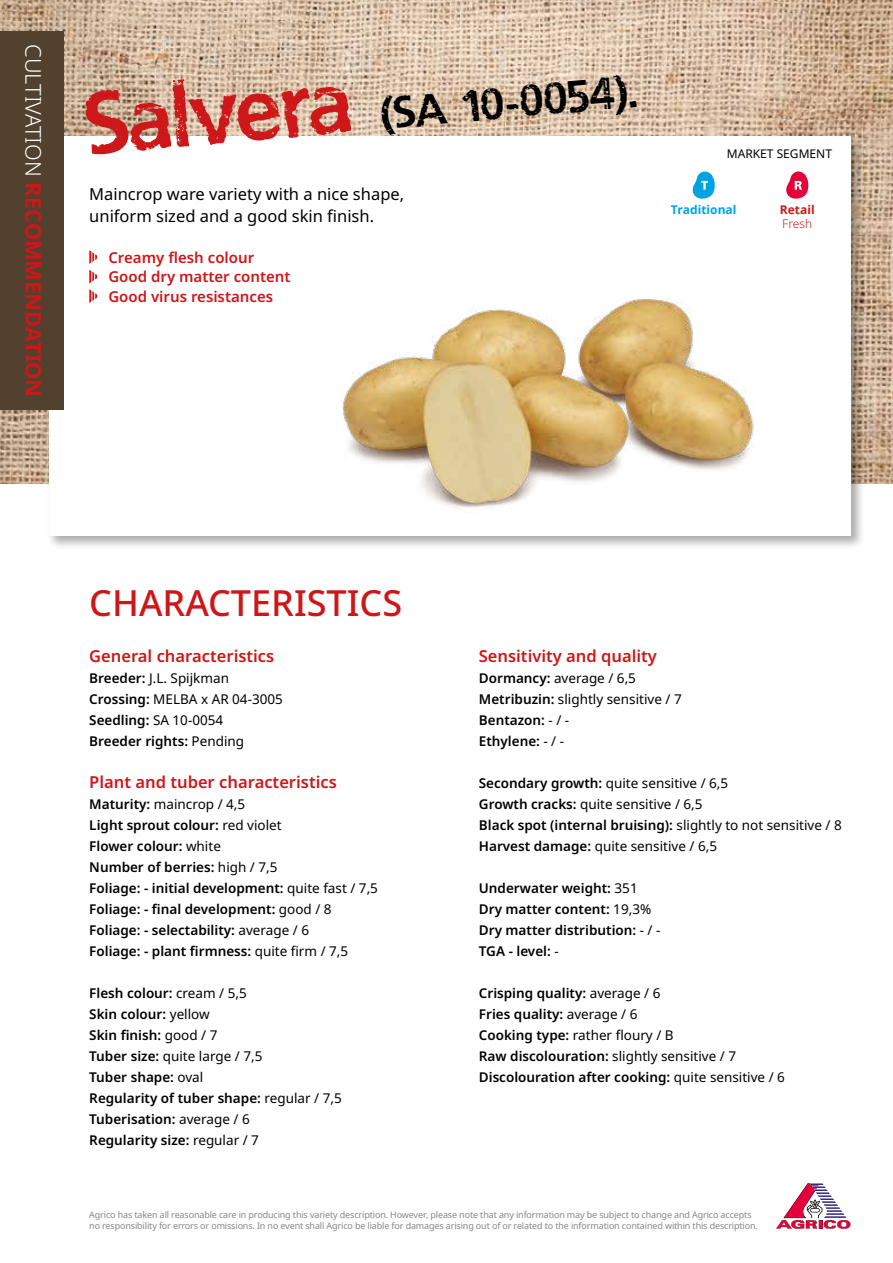
<style>
.page{position:relative;width:893px;height:1263px;background:#fff}
.page>*{position:absolute;margin:0;border:0;box-sizing:border-box;transform-origin:0 0}
.H1_Heading{font:45px "Agrico Tuberosum Extended";color:#000}
.t1{font:500 36px "Noto Sans";color:#cd1719}
.t2{font:700 21.75px "Noto Sans";color:#cd1719}
.H3_Heading{font:600 16.5px "Noto Sans";color:#cd1719}
.P_Paragraaf_intro{font:16.5px/22.5px "Noto Sans";color:#000}
.List{font:600 15px "Noto Sans";color:#cd1719}
.P_Paragraaf{font:600 13.5px "Noto Sans";color:#000}
.P_Paragraaf-2{font:13.5px "Noto Sans";color:#000}
.Market_segment{font:12px "Noto Sans";color:#000}
.Market_segment-2{font:700 12px "Noto Sans";color:#00a3e2}
.Market_segment-3{font:700 12px "Noto Sans";color:#cd1719}
.Market_segment-4{font:300 12px "Noto Sans";color:#cd1719}
.t3{font:9px/11.2px "Noto Sans";letter-spacing:-.015em;color:#878787}
.s1{font-weight:300;color:#fff}
.s2{font-size:90px;color:#cd1719}
.s3{font-weight:600}
.s4{font-weight:400}
</style>
<div class="page">
<img style="left:0;top:0;width:893px;height:483px">
<div style="left:46px;top:135px;width:819px;height:415px;background:#000;opacity:.33"></div>
<div style="left:49px;top:136px;width:801px;height:400px;background:#fff"></div>
<div style="left:0;top:32px;width:64px;height:378px;background:#51412e"></div>
<svg style="left:776px;top:1183px;width:74px;height:46px"></svg>
<img style="left:342px;top:298px;width:412px;height:210px">
<svg style="left:786px;top:171px;width:23px;height:28px"></svg>
<svg style="left:692px;top:171px;width:23px;height:28px"></svg>
<svg style="left:89px;top:250px;width:8px;height:14px"></svg>
<svg style="left:89px;top:270px;width:8px;height:33px"></svg>
<h3 class="t2" style="left:49px;top:44px;width:354px;rotate:90deg"><span class="s1">CULTIVATION</span> RECOMMENDATION</h3>
<p class="H1_Heading" style="left:84px;top:111px;width:554px;rotate:-5deg"><span class="s2">Salvera</span> (SA 10-0054).</p>
<p class="P_Paragraaf_intro" style="left:89px;top:183px;width:316px">Maincrop ware variety with a nice shape, uniform sized and a good skin finish.</p>
<p class="List" style="left:108px;top:246px;width:147px">Creamy flesh colour</p>
<p class="List" style="left:108px;top:266px;width:184px">Good dry matter content</p>
<p class="List" style="left:108px;top:285px;width:166px">Good virus resistances</p>
<p class="Market_segment" style="left:727px;top:145px;width:107px">MARKET SEGMENT</p>
<p class="Market_segment-2" style="left:671px;top:201px;width:67px">Traditional</p>
<p class="Market_segment-3" style="left:780px;top:201px;width:36px">Retail</p>
<p class="Market_segment-4" style="left:782px;top:215px;width:31px">Fresh</p>
<h2 class="t1" style="left:89px;top:578px;width:314px">CHARACTERISTICS</h2>
<p class="H3_Heading" style="left:89px;top:644px;width:186px">General characteristics</p>
<p class="P_Paragraaf-2" style="left:89px;top:668px;width:141px"><span class="s3">Breeder:</span> J.L. Spijkman</p>
<p class="P_Paragraaf-2" style="left:89px;top:689px;width:195px"><span class="s3">Crossing:</span> MELBA x AR 04-3005</p>
<p class="P_Paragraaf" style="left:89px;top:710px;width:135px">Seedling: <span class="s4">SA 10-0054</span></p>
<p class="P_Paragraaf" style="left:89px;top:731px;width:156px">Breeder rights: <span class="s4">Pending</span></p>
<p class="H3_Heading" style="left:89px;top:770px;width:249px">Plant and tuber characteristics</p>
<p class="P_Paragraaf-2" style="left:89px;top:794px;width:157px"><span class="s3">Maturity:</span> maincrop / 4,5</p>
<p class="P_Paragraaf" style="left:89px;top:815px;width:194px">Light sprout colour: <span class="s4">red violet</span></p>
<p class="P_Paragraaf" style="left:89px;top:836px;width:133px">Flower colour: <span class="s4">white</span></p>
<p class="P_Paragraaf" style="left:89px;top:857px;width:190px">Number of berries: <span class="s4">high / 7,5</span></p>
<p class="P_Paragraaf" style="left:89px;top:878px;width:290px">Foliage: - initial development: <span class="s4">quite fast / 7,5</span></p>
<p class="P_Paragraaf" style="left:89px;top:899px;width:244px">Foliage: - final development: <span class="s4">good / 8</span></p>
<p class="P_Paragraaf" style="left:89px;top:920px;width:221px">Foliage: - selectability: <span class="s4">average / 6</span></p>
<p class="P_Paragraaf" style="left:89px;top:941px;width:260px">Foliage: - plant firmness: <span class="s4">quite firm / 7,5</span></p>
<p class="P_Paragraaf" style="left:89px;top:983px;width:159px">Flesh colour: <span class="s4">cream / 5,5</span></p>
<p class="P_Paragraaf" style="left:89px;top:1004px;width:122px">Skin colour: <span class="s4">yellow</span></p>
<p class="P_Paragraaf" style="left:89px;top:1025px;width:130px">Skin finish: <span class="s4">good / 7</span></p>
<p class="P_Paragraaf-2" style="left:89px;top:1046px;width:175px"><span class="s3">Tuber size:</span> quite large / 7,5</p>
<p class="P_Paragraaf" style="left:89px;top:1067px;width:116px">Tuber shape: <span class="s4">oval</span></p>
<p class="P_Paragraaf" style="left:89px;top:1088px;width:254px">Regularity of tuber shape: <span class="s4">regular / 7,5</span></p>
<p class="P_Paragraaf" style="left:89px;top:1109px;width:162px">Tuberisation: <span class="s4">average / 6</span></p>
<p class="P_Paragraaf" style="left:89px;top:1130px;width:171px">Regularity size: <span class="s4">regular / 7</span></p>
<p class="H3_Heading" style="left:479px;top:644px;width:180px">Sensitivity and quality</p>
<p class="P_Paragraaf-2" style="left:479px;top:668px;width:159px"><span class="s3">Dormancy:</span> average / 6,5</p>
<p class="P_Paragraaf-2" style="left:479px;top:689px;width:204px"><span class="s3">Metribuzin:</span> slightly sensitive / 7</p>
<p class="P_Paragraaf" style="left:479px;top:710px;width:92px">Bentazon: <span class="s4">- / -</span></p>
<p class="P_Paragraaf" style="left:479px;top:731px;width:87px">Ethylene: <span class="s4">- / -</span></p>
<p class="P_Paragraaf-2" style="left:479px;top:773px;width:251px"><span class="s3">Secondary growth:</span> quite sensitive / 6,5</p>
<p class="P_Paragraaf-2" style="left:479px;top:794px;width:225px"><span class="s3">Growth cracks:</span> quite sensitive / 6,5</p>
<p class="P_Paragraaf" style="left:479px;top:815px;width:364px">Black spot (internal bruising): <span class="s4">slightly to not sensitive / 8</span></p>
<p class="P_Paragraaf-2" style="left:479px;top:836px;width:240px"><span class="s3">Harvest damage:</span> quite sensitive / 6,5</p>
<p class="P_Paragraaf" style="left:479px;top:878px;width:160px">Underwater weight: <span class="s4">351</span></p>
<p class="P_Paragraaf" style="left:479px;top:899px;width:174px">Dry matter content: <span class="s4">19,3%</span></p>
<p class="P_Paragraaf" style="left:479px;top:920px;width:183px">Dry matter distribution: <span class="s4">- / -</span></p>
<p class="P_Paragraaf" style="left:479px;top:941px;width:81px">TGA - level: <span class="s4">-</span></p>
<p class="P_Paragraaf" style="left:479px;top:983px;width:183px">Crisping quality: <span class="s4">average / 6</span></p>
<p class="P_Paragraaf" style="left:479px;top:1004px;width:160px">Fries quality: <span class="s4">average / 6</span></p>
<p class="P_Paragraaf-2" style="left:479px;top:1025px;width:196px"><span class="s3">Cooking type:</span> rather floury / B</p>
<p class="P_Paragraaf-2" style="left:479px;top:1046px;width:259px"><span class="s3">Raw discolouration:</span> slightly sensitive / 7</p>
<p class="P_Paragraaf" style="left:479px;top:1067px;width:308px">Discolouration after cooking: <span class="s4">quite sensitive / 6</span></p>
<p class="t3" style="left:89px;top:1209px;width:670px">Agrico has taken all reasonable care in producing this variety description. However, please note that any information may be subject to change and Agrico accepts no responsibility for errors or omissions. In no event shall Agrico be liable for damages arising out of or related to the information contained within this description.</p>
</div>
